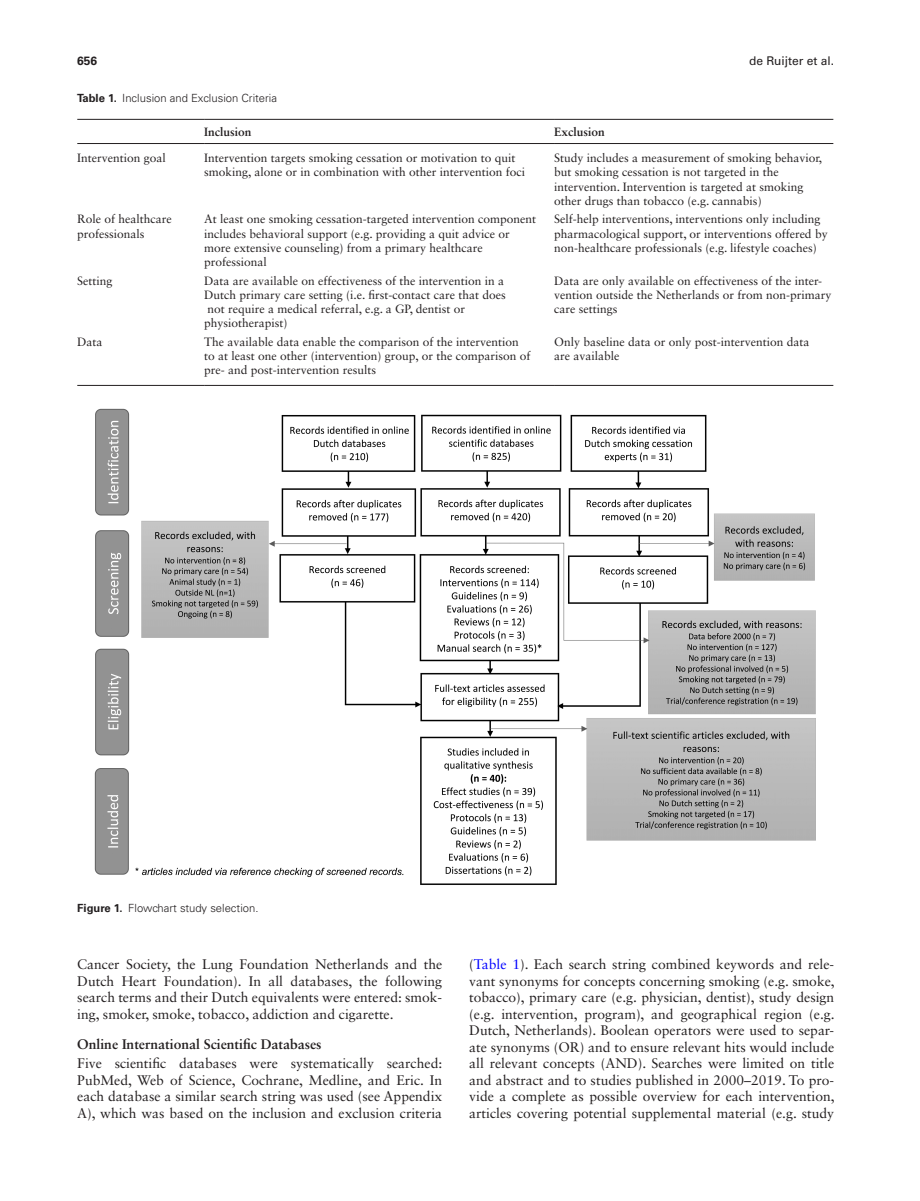
<style>
.page{position:relative;width:920px;height:1201px;background:#fff}
.page>*{position:absolute;margin:0;border:0;box-sizing:border-box;transform-origin:0 0}
.t1{font:13.8px/16.5px "Sabon LT Std";color:#231f20;text-align:justify}
.t2{font:700 13.8px "Sabon LT Std";color:#231f20}
.t3{font:12px/14.2px "Sabon LT Std";color:#231f20}
.t4{font:700 12px "Sabon LT Std";color:#231f20}
.t5{font:12px "Univers LT Std";color:#231f20}
.t6{font:700 12px "Univers LT Std";color:#231f20}
.t7{font:300 11.25px "Univers LT Std";color:#231f20}
.s1{font-weight:700}
.s2{color:#00f}
</style>
<div class="page">
<hr style="left:77px;top:119px;width:127px;height:1px;background:#231f20">
<hr style="left:204px;top:119px;width:350px;height:1px;background:#231f20">
<hr style="left:554px;top:119px;width:279px;height:1px;background:#231f20">
<hr style="left:77px;top:143px;width:127px;height:1px;background:#231f20">
<hr style="left:204px;top:143px;width:350px;height:1px;background:#231f20">
<hr style="left:554px;top:143px;width:279px;height:1px;background:#231f20">
<hr style="left:77px;top:385px;width:127px;height:1px;background:#231f20">
<hr style="left:204px;top:385px;width:350px;height:1px;background:#231f20">
<hr style="left:554px;top:385px;width:279px;height:1px;background:#231f20">
<img style="left:94px;top:408px;width:722px;height:477px">
<p class="t6" style="left:77px;top:53px;width:22px">656</p>
<p class="t5" style="left:749px;top:53px;width:87px">de Ruijter et al.</p>
<p class="t7" style="left:77px;top:92px;width:201px"><span class="s1">Table 1.</span> Inclusion and Exclusion Criteria</p>
<p class="t4" style="left:204px;top:124px;width:49px">Inclusion</p>
<p class="t4" style="left:554px;top:124px;width:52px">Exclusion</p>
<p class="t3" style="left:77px;top:151px;width:90px">Intervention goal</p>
<p class="t3" style="left:204px;top:151px;width:322px">Intervention targets smoking cessation or motivation to quit smoking, alone or in combination with other intervention foci</p>
<p class="t3" style="left:554px;top:151px;width:270px">Study includes a measurement of smoking behavior, but smoking cessation is not targeted in the intervention. Intervention is targeted at smoking other drugs than tobacco (e.g. cannabis)</p>
<p class="t3" style="left:77px;top:212px;width:96px">Role of healthcare professionals</p>
<p class="t3" style="left:204px;top:212px;width:333px">At least one smoking cessation-targeted intervention component includes behavioral support (e.g. providing a quit advice or more extensive counseling) from a primary healthcare professional</p>
<p class="t3" style="left:554px;top:212px;width:275px">Self-help interventions, interventions only including pharmacological support, or interventions offered by non-healthcare professionals (e.g. lifestyle coaches)</p>
<p class="t3" style="left:77px;top:273px;width:37px">Setting</p>
<p class="t3" style="left:204px;top:273px;width:303px">Data are available on effectiveness of the intervention in a Dutch primary care setting (i.e. first-contact care that does not require a medical referral, e.g. a GP, dentist or physiotherapist)</p>
<p class="t3" style="left:554px;top:273px;width:279px">Data are only available on effectiveness of the inter&shy;vention outside the Netherlands or from non-primary care settings</p>
<p class="t3" style="left:77px;top:334px;width:27px">Data</p>
<p class="t3" style="left:204px;top:334px;width:328px">The available data enable the comparison of the intervention to at least one other (intervention) group, or the comparison of pre- and post-intervention results</p>
<p class="t3" style="left:554px;top:334px;width:257px">Only baseline data or only post-intervention data are available</p>
<p class="t7" style="left:77px;top:901px;width:183px"><span class="s1">Figure 1.</span> Flowchart study selection.</p>
<p class="t1" style="left:77px;top:956px;width:366px">Cancer Society, the Lung Foundation Netherlands and the Dutch Heart Foundation). In all databases, the following search terms and their Dutch equivalents were entered: smok&shy;ing, smoker, smoke, tobacco, addiction and cigarette.</p>
<p class="t2" style="left:77px;top:1035px;width:246px">Online International Scientific Databases</p>
<p class="t1" style="left:77px;top:1055px;width:366px">Five scientific databases were systematically searched:<br>PubMed, Web of Science, Cochrane, Medline, and Eric. In each database a similar search string was used (see Appendix A), which was based on the inclusion and exclusion criteria</p>
<p class="t1" style="left:469px;top:956px;width:367px">(<span class="s2">Table 1</span>). Each search string combined keywords and rele&shy;vant synonyms for concepts concerning smoking (e.g. smoke, tobacco), primary care (e.g. physician, dentist), study design (e.g. intervention, program), and geographical region (e.g.<br>Dutch, Netherlands). Boolean operators were used to separ&shy;ate synonyms (OR) and to ensure relevant hits would include all relevant concepts (AND). Searches were limited on title and abstract and to studies published in 2000–2019. To pro&shy;vide a complete as possible overview for each intervention, articles covering potential supplemental material (e.g. study</p>
</div>
